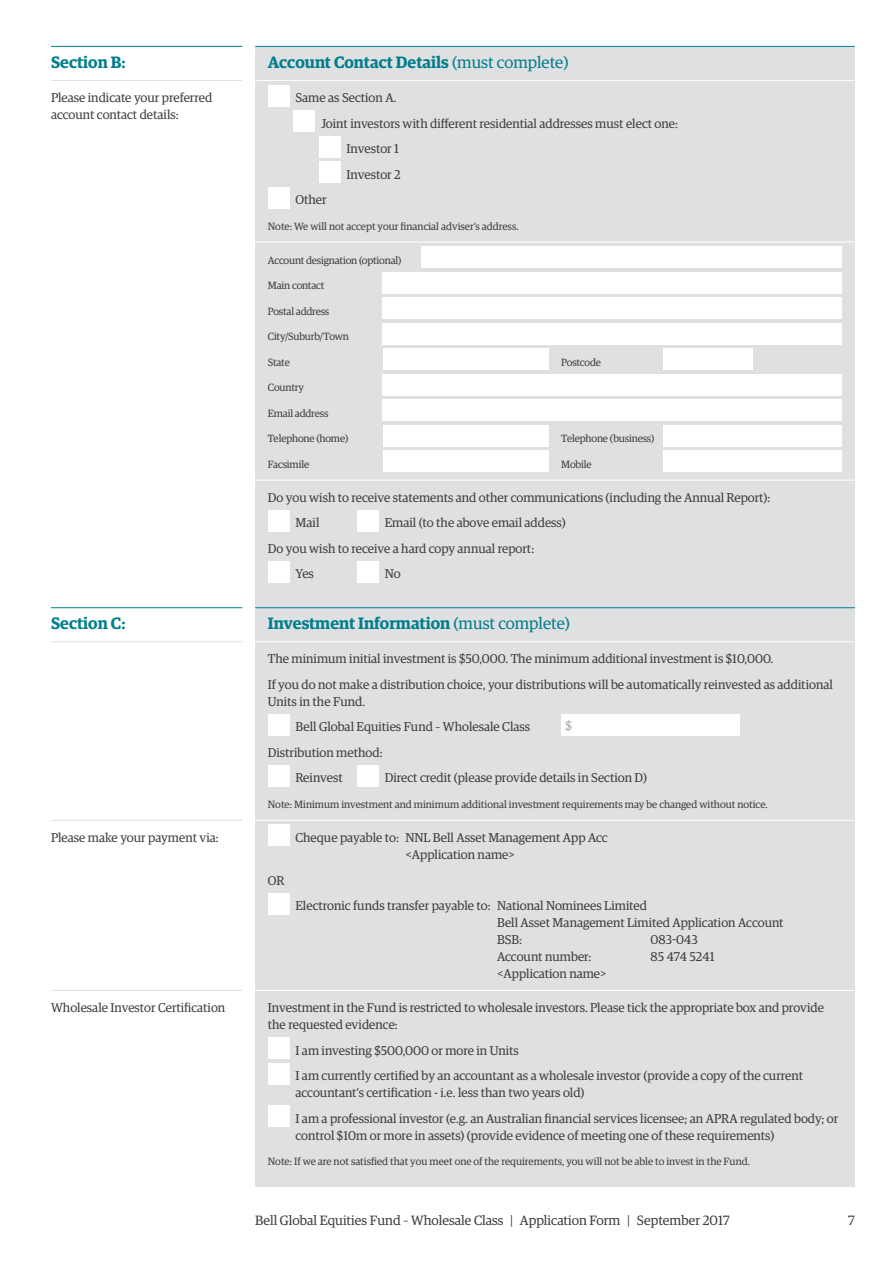
<style>
.page{position:relative;width:893px;height:1263px;background:#fff}
.page>*{position:absolute;margin:0;border:0;box-sizing:border-box;transform-origin:0 0}
.Heading_02{font:600 16.5px "Guardian Egyp";color:#007e8b}
.t1{font:13.5px "Guardian Egyp";color:#3e3e3f}
.Form_text{font:12.75px/17px "Guardian Egyp";color:#3e3e3f}
.Form_text_-_rule{font:12.75px/17px "Guardian Egyp";color:#3e3e3f}
.Margin_text_-_rule{font:12.75px/17px "Guardian Egyp";color:#3e3e3f}
.Body_Text{font:12.75px "Guardian Egyp";color:#9d9fa2}
.Form_footnote{font:10.5px "Guardian Egyp";color:#3e3e3f}
.Form_field{font:10.5px "Guardian Egyp";letter-spacing:-.015em;color:#3e3e3f}
.Form_field_-_rule{font:10.5px "Guardian Egyp";letter-spacing:-.015em;color:#3e3e3f}
.s1{font-weight:400}
</style>
<div class="page">
<div style="left:255px;top:47px;width:600px;height:1139px;background:#dfe0e2"></div>
<div style="left:421px;top:247px;width:421px;height:21px;background:#fff"></div>
<div style="left:383px;top:272px;width:459px;height:21px;background:#fff"></div>
<div style="left:383px;top:298px;width:459px;height:21px;background:#fff"></div>
<div style="left:383px;top:349px;width:166px;height:21px;background:#fff"></div>
<div style="left:663px;top:349px;width:90px;height:21px;background:#fff"></div>
<div style="left:383px;top:425px;width:166px;height:21px;background:#fff"></div>
<div style="left:663px;top:425px;width:179px;height:21px;background:#fff"></div>
<div style="left:663px;top:451px;width:179px;height:21px;background:#fff"></div>
<div style="left:383px;top:374px;width:459px;height:21px;background:#fff"></div>
<div style="left:383px;top:451px;width:166px;height:21px;background:#fff"></div>
<div style="left:383px;top:323px;width:459px;height:21px;background:#fff"></div>
<div style="left:383px;top:400px;width:459px;height:21px;background:#fff"></div>
<hr style="left:51px;top:46px;width:804px;height:1px;background:#007e8b">
<div style="left:242px;top:43px;width:13px;height:7px;background:#fff"></div>
<hr style="left:51px;top:80px;width:191px;height:1px;background:#dfe0e2">
<hr style="left:255px;top:80px;width:600px;height:1px;background:#fff">
<hr style="left:255px;top:242px;width:600px;height:1px;background:#fff">
<hr style="left:255px;top:480px;width:600px;height:1px;background:#fff">
<div style="left:268px;top:85px;width:21px;height:21px;background:#fff"></div>
<div style="left:293px;top:110px;width:22px;height:22px;background:#fff"></div>
<div style="left:319px;top:136px;width:21px;height:21px;background:#fff"></div>
<div style="left:319px;top:161px;width:21px;height:22px;background:#fff"></div>
<div style="left:268px;top:187px;width:21px;height:21px;background:#fff"></div>
<div style="left:268px;top:510px;width:21px;height:21px;background:#fff"></div>
<div style="left:357px;top:510px;width:21px;height:21px;background:#fff"></div>
<div style="left:268px;top:561px;width:21px;height:21px;background:#fff"></div>
<div style="left:357px;top:561px;width:21px;height:21px;background:#fff"></div>
<hr style="left:51px;top:607px;width:804px;height:1px;background:#007e8b">
<div style="left:242px;top:604px;width:13px;height:7px;background:#fff"></div>
<hr style="left:51px;top:641px;width:191px;height:1px;background:#dfe0e2">
<hr style="left:51px;top:820px;width:191px;height:1px;background:#dfe0e2">
<hr style="left:51px;top:990px;width:191px;height:1px;background:#dfe0e2">
<hr style="left:255px;top:641px;width:600px;height:1px;background:#fff">
<hr style="left:255px;top:820px;width:600px;height:1px;background:#fff">
<hr style="left:255px;top:990px;width:600px;height:1px;background:#fff">
<div style="left:268px;top:714px;width:21px;height:21px;background:#fff"></div>
<div style="left:561px;top:714px;width:179px;height:21px;background:#fff"></div>
<div style="left:268px;top:765px;width:21px;height:21px;background:#fff"></div>
<div style="left:357px;top:765px;width:21px;height:21px;background:#fff"></div>
<div style="left:268px;top:825px;width:21px;height:21px;background:#fff"></div>
<div style="left:268px;top:893px;width:21px;height:21px;background:#fff"></div>
<div style="left:268px;top:1037px;width:21px;height:22px;background:#fff"></div>
<div style="left:268px;top:1063px;width:21px;height:21px;background:#fff"></div>
<div style="left:268px;top:1105px;width:21px;height:22px;background:#fff"></div>
<p class="Heading_02" style="left:51px;top:50px;width:76px">Section B:</p>
<p class="Heading_02" style="left:268px;top:50px;width:302px">Account Contact Details <span class="s1">(must complete)</span></p>
<p class="Margin_text_-_rule" style="left:51px;top:88px;width:163px">Please indicate your preferred account contact details:</p>
<p class="Form_text_-_rule" style="left:296px;top:88px;width:103px">Same as Section A.</p>
<p class="Form_text" style="left:321px;top:114px;width:358px">Joint investors with different residential addresses must elect one:</p>
<p class="Form_text" style="left:347px;top:139px;width:54px">Investor 1</p>
<p class="Form_text" style="left:347px;top:165px;width:56px">Investor 2</p>
<p class="Form_text" style="left:296px;top:190px;width:33px">Other</p>
<p class="Form_footnote" style="left:268px;top:219px;width:252px">Note: We will not accept your financial adviser’s address.</p>
<p class="Form_field_-_rule" style="left:268px;top:253px;width:135px">Account designation (optional)</p>
<p class="Form_field" style="left:268px;top:278px;width:58px">Main contact</p>
<p class="Form_field" style="left:268px;top:304px;width:63px">Postal address</p>
<p class="Form_field" style="left:268px;top:329px;width:82px">City/Suburb/Town</p>
<p class="Form_field" style="left:268px;top:355px;width:23px">State</p>
<p class="Form_field" style="left:561px;top:355px;width:41px">Postcode</p>
<p class="Form_field" style="left:268px;top:380px;width:38px">Country</p>
<p class="Form_field" style="left:268px;top:406px;width:62px">Email address</p>
<p class="Form_field" style="left:268px;top:431px;width:82px">Telephone (home)</p>
<p class="Form_field" style="left:561px;top:431px;width:94px">Telephone (business)</p>
<p class="Form_field" style="left:268px;top:457px;width:43px">Facsimile</p>
<p class="Form_field" style="left:561px;top:457px;width:32px">Mobile</p>
<p class="Form_text_-_rule" style="left:268px;top:488px;width:504px">Do you wish to receive statements and other communications (including the Annual Report):</p>
<p class="Form_text" style="left:296px;top:514px;width:25px">Mail</p>
<p class="Form_text" style="left:385px;top:514px;width:182px">Email (to the above email addess)</p>
<p class="Form_text" style="left:268px;top:539px;width:268px">Do you wish to receive a hard copy annual report:</p>
<p class="Form_text" style="left:296px;top:565px;width:20px">Yes</p>
<p class="Form_text" style="left:385px;top:565px;width:17px">No</p>
<p class="Heading_02" style="left:51px;top:611px;width:76px">Section C:</p>
<p class="Heading_02" style="left:268px;top:611px;width:304px">Investment Information <span class="s1">(must complete)</span></p>
<p class="Margin_text_-_rule" style="left:51px;top:828px;width:169px">Please make your payment via:</p>
<p class="Margin_text_-_rule" style="left:51px;top:998px;width:176px">Wholesale Investor Certification</p>
<p class="Form_text_-_rule" style="left:268px;top:650px;width:507px">The minimum initial investment is $50,000. The minimum additional investment is $10,000.</p>
<p class="Form_text" style="left:268px;top:675px;width:566px">If you do not make a distribution choice, your distributions will be automatically reinvested as additional<br>Units in the Fund.</p>
<p class="Form_text" style="left:296px;top:718px;width:236px">Bell Global Equities Fund – Wholesale Class</p>
<p class="Body_Text" style="left:566px;top:717px;width:8px">$</p>
<p class="Form_text" style="left:268px;top:743px;width:116px">Distribution method:</p>
<p class="Form_text" style="left:296px;top:769px;width:49px">Reinvest</p>
<p class="Form_text" style="left:385px;top:769px;width:264px">Direct credit (please provide details in Section D)</p>
<p class="Form_footnote" style="left:268px;top:797px;width:501px">Note: Minimum investment and minimum additional investment requirements may be changed without notice.</p>
<p class="Form_text_-_rule" style="left:405px;top:828px;width:204px;text-indent:-110px">Cheque payable to: NNL Bell Asset Management App Acc &lt;Application name&gt;</p>
<p class="Form_text" style="left:268px;top:871px;width:18px">OR</p>
<p class="Form_text" style="left:497px;top:896px;width:288px;text-indent:-202px">Electronic funds transfer payable to: National Nominees Limited<br>Bell Asset Management Limited Application Account<br>BSB:</p>
<p class="Form_text" style="left:651px;top:930px;width:49px">083-043</p>
<p class="Form_text" style="left:497px;top:947px;width:96px">Account number:</p>
<p class="Form_text" style="left:651px;top:947px;width:65px">85 474 5241</p>
<p class="Form_text" style="left:497px;top:964px;width:111px">&lt;Application name&gt;</p>
<p class="Form_text_-_rule" style="left:268px;top:998px;width:558px">Investment in the Fund is restricted to wholesale investors. Please tick the appropriate box and provide the requested evidence:</p>
<p class="Form_text" style="left:296px;top:1041px;width:225px">I am investing $500,000 or more in Units</p>
<p class="Form_text" style="left:296px;top:1066px;width:509px">I am currently certified by an accountant as a wholesale investor (provide a copy of the current accountant’s certification - i.e. less than two years old)</p>
<p class="Form_text" style="left:296px;top:1109px;width:544px">I am a professional investor (e.g. an Australian financial services licensee; an APRA regulated body; or control $10m or more in assets) (provide evidence of meeting one of these requirements)</p>
<p class="Form_footnote" style="left:268px;top:1154px;width:484px">Note: If we are not satisfied that you meet one of the requirements, you will not be able to invest in the Fund.</p>
<p class="t1" style="left:255px;top:1211px;width:476px">Bell Global Equities Fund – Wholesale Class | Application Form | September 2017</p>
<p class="t1" style="left:848px;top:1211px;width:8px">7</p>
</div>
